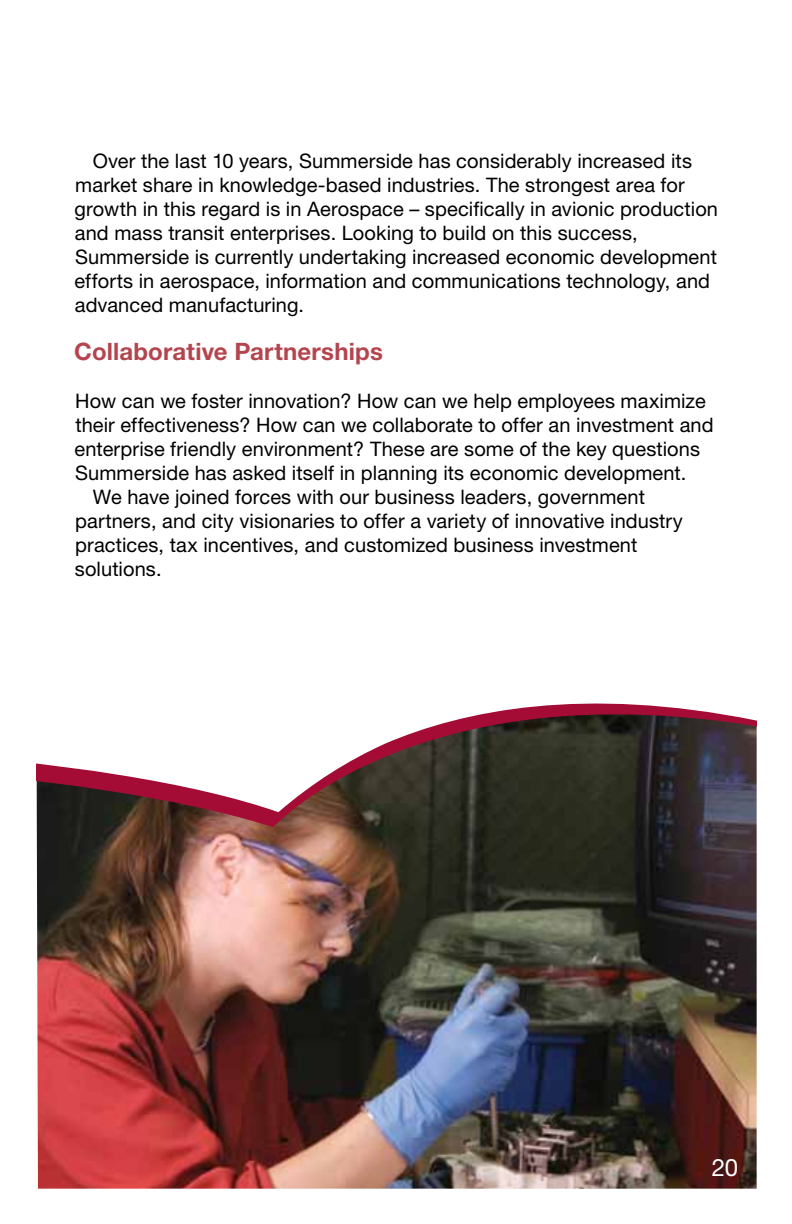
<style>
.page{position:relative;width:792px;height:1224px;background:#fff}
.page>*{position:absolute;margin:0;border:0;box-sizing:border-box;transform-origin:0 0}
.t1{font:700 24px "Helvetica Neue LT Std";letter-spacing:.005em;color:#b4454e}
.t2{font:24px "Helvetica Neue";color:#fff}
.t3{font:20px/24px "Helvetica Neue";letter-spacing:.005em;color:#000}
</style>
<div class="page">
<img style="left:37px;top:855px;width:720px;height:334px">
<svg style="left:37px;top:703px;width:720px;height:152px"></svg>
<p class="t3" style="left:75px;top:149px;width:645px;text-indent:18px">Over the last 10 years, Summerside has considerably increased its market share in knowledge-based industries. The strongest area for growth in this regard is in Aerospace – specifically in avionic production and mass transit enterprises. Looking to build on this success, Summerside is currently undertaking increased economic development efforts in aerospace, information and communications technology, and advanced manufacturing.</p>
<p class="t1" style="left:74px;top:337px;width:310px">Collaborative Partnerships</p>
<p class="t3" style="left:75px;top:389px;width:632px">How can we foster innovation? How can we help employees maximize</p>
<p class="t3" style="left:75px;top:413px;width:640px">their effectiveness? How can we collaborate to offer an investment and</p>
<p class="t3" style="left:75px;top:437px;width:627px">enterprise friendly environment? These are some of the key questions</p>
<p class="t3" style="left:75px;top:461px;width:613px">Summerside has asked itself in planning its economic development.</p>
<p class="t3" style="left:93px;top:485px;width:553px">We have joined forces with our business leaders, government</p>
<p class="t3" style="left:75px;top:509px;width:609px">partners, and city visionaries to offer a variety of innovative industry</p>
<p class="t3" style="left:75px;top:533px;width:564px">practices, tax incentives, and customized business investment</p>
<p class="t3" style="left:75px;top:557px;width:88px">solutions.</p>
<p class="t2" style="left:712px;top:1153px;width:28px">20</p>
</div>
